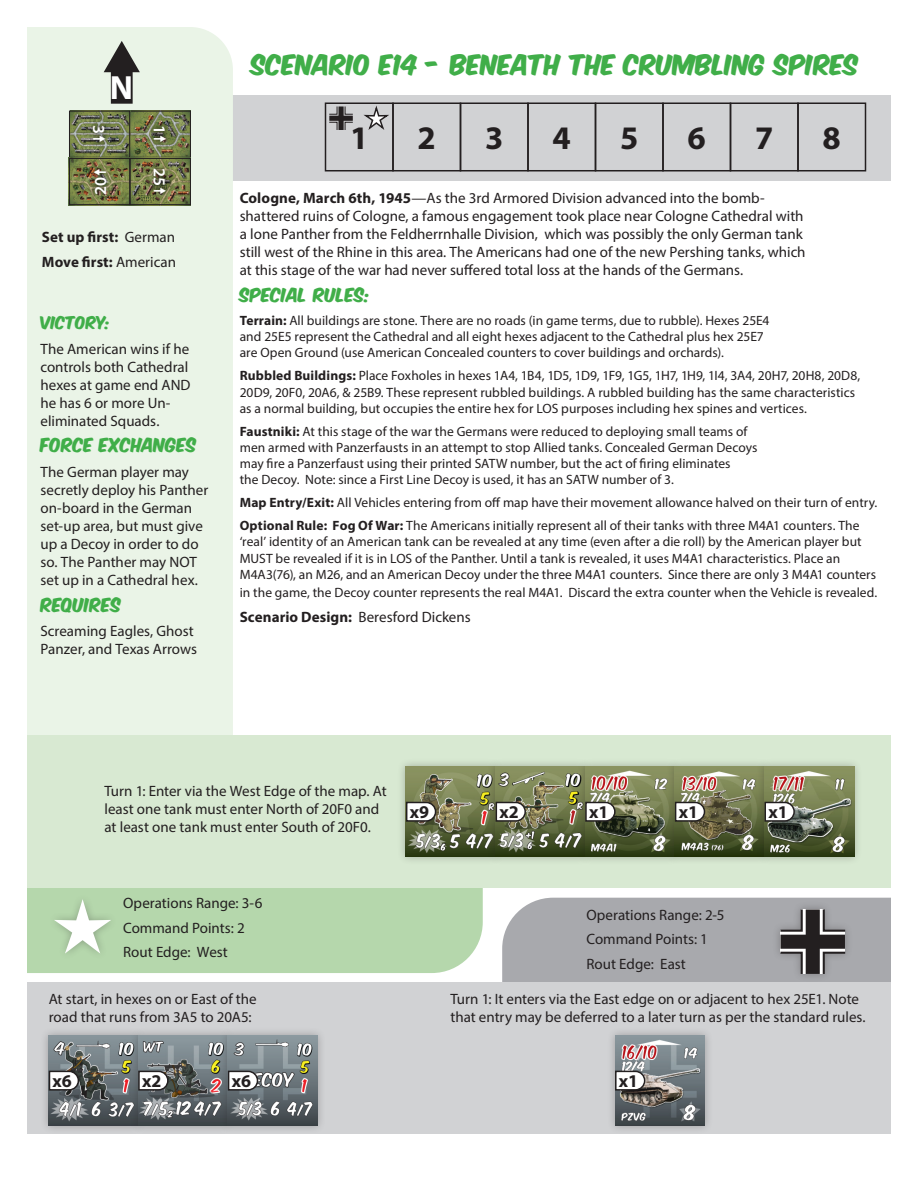
<style>
.page{position:relative;width:918px;height:1188px;background:#fff}
.page>*{position:absolute;margin:0;border:0;box-sizing:border-box;transform-origin:0 0}
.t1{font:700 33.6px "Myriad Pro";color:#fff}
.t2{font:700 33px "Myriad Pro";color:#231f20}
.t3{font:24px "Komika Axis";color:#40ae49}
.t4{font:700 18px "Myriad Pro";color:#231f20}
.t5{font:600 16.8px "Myriad Pro";color:#fff}
.t6{font:16.5px "Komika Axis";letter-spacing:.005em;color:#40ae49}
.t7{font:15px/18px "Myriad Pro";color:#231f20}
.t8{font:700 15px/24.8px "Myriad Pro";letter-spacing:.005em;color:#231f20}
.t9{font:15px "Komika Axis";color:#40ae49}
.t10{font:13.5px/16.2px "Myriad Pro";color:#231f20}
.s1{font-weight:400}
.s2{font-weight:700}
</style>
<div class="page">
<div style="left:152px;top:95px;width:739px;height:85px;background:#d1d2d4"></div>
<div style="left:27px;top:27px;width:206px;height:708px;background:#eaf4e7"></div>
<div style="left:27px;top:888px;width:456px;height:85px;background:#b5d7ac"></div>
<div style="left:27px;top:735px;width:864px;height:153px;background:#d8e9d2"></div>
<div style="left:27px;top:983px;width:864px;height:151px;background:#d1d2d4"></div>
<div style="left:47px;top:893px;width:71px;height:68px;background:#b5d7ac"></div>
<svg style="left:54px;top:899px;width:57px;height:54px"></svg>
<svg style="left:502px;top:898px;width:389px;height:85px;background:#a3a3a7"></svg>
<div style="left:797px;top:102px;width:69px;height:69px;border:2px solid #231f20"></div>
<div style="left:392px;top:102px;width:69px;height:69px;border:2px solid #231f20"></div>
<div style="left:730px;top:102px;width:69px;height:69px;border:2px solid #231f20"></div>
<div style="left:325px;top:102px;width:69px;height:69px;border:2px solid #231f20"></div>
<div style="left:460px;top:102px;width:69px;height:69px;border:2px solid #231f20"></div>
<div style="left:527px;top:102px;width:69px;height:69px;border:2px solid #231f20"></div>
<div style="left:595px;top:102px;width:69px;height:69px;border:2px solid #231f20"></div>
<div style="left:662px;top:102px;width:69px;height:69px;border:2px solid #231f20"></div>
<svg style="left:104px;top:41px;width:36px;height:63px;background:#7c7e79"></svg>
<img style="left:132px;top:113px;width:57px;height:43px">
<div style="left:130px;top:111px;width:61px;height:47px;border:1px solid #231f20"></div>
<svg style="left:71px;top:113px;width:57px;height:43px;background:#747c57"></svg>
<div style="left:69px;top:111px;width:61px;height:47px;border:1px solid #231f20"></div>
<img style="left:71px;top:160px;width:57px;height:43px">
<div style="left:69px;top:158px;width:61px;height:47px;border:1px solid #231f20"></div>
<img style="left:132px;top:160px;width:57px;height:43px">
<div style="left:130px;top:158px;width:61px;height:47px;border:1px solid #231f20"></div>
<div style="left:149px;top:122px;width:21px;height:24px;background:#231f20;opacity:.75"></div>
<div style="left:88px;top:122px;width:21px;height:24px;background:#231f20;opacity:.75"></div>
<div style="left:90px;top:165px;width:21px;height:34px;background:#231f20;opacity:.75"></div>
<div style="left:149px;top:164px;width:21px;height:34px;background:#231f20;opacity:.75"></div>
<div style="left:398px;top:758px;width:106px;height:107px;background:#231f20;opacity:.3"></div>
<img style="left:406px;top:767px;width:81px;height:90px">
<svg style="left:405px;top:801px;width:32px;height:21px"></svg>
<div style="left:487px;top:758px;width:107px;height:107px;background:#231f20;opacity:.3"></div>
<svg style="left:495px;top:801px;width:32px;height:21px"></svg>
<div style="left:577px;top:758px;width:106px;height:107px;background:#231f20;opacity:.3"></div>
<svg style="left:584px;top:801px;width:32px;height:21px"></svg>
<div style="left:666px;top:758px;width:107px;height:107px;background:#231f20;opacity:.3"></div>
<svg style="left:674px;top:801px;width:32px;height:21px"></svg>
<div style="left:756px;top:758px;width:107px;height:107px;background:#231f20;opacity:.3"></div>
<svg style="left:765px;top:767px;width:89px;height:90px;background:#757a5a"></svg>
<svg style="left:764px;top:801px;width:32px;height:21px"></svg>
<div style="left:40px;top:1027px;width:107px;height:107px;background:#231f20;opacity:.3"></div>
<img style="left:49px;top:1036px;width:81px;height:89px">
<svg style="left:48px;top:1070px;width:32px;height:21px"></svg>
<div style="left:130px;top:1027px;width:106px;height:107px;background:#231f20;opacity:.3"></div>
<svg style="left:137px;top:1070px;width:32px;height:21px"></svg>
<div style="left:219px;top:1027px;width:107px;height:107px;background:#231f20;opacity:.3"></div>
<svg style="left:227px;top:1070px;width:32px;height:21px"></svg>
<div style="left:607px;top:1027px;width:106px;height:107px;background:#231f20;opacity:.3"></div>
<img style="left:615px;top:1036px;width:90px;height:89px">
<svg style="left:614px;top:1070px;width:32px;height:21px"></svg>
<svg style="left:363px;top:106px;width:29px;height:26px"></svg>
<svg style="left:329px;top:106px;width:24px;height:24px"></svg>
<svg style="left:154px;top:135px;width:12px;height:7px"></svg>
<svg style="left:93px;top:135px;width:12px;height:7px"></svg>
<svg style="left:94px;top:169px;width:12px;height:7px"></svg>
<svg style="left:154px;top:187px;width:12px;height:7px"></svg>
<h1 class="t1" style="left:110px;top:66px;width:25px">N</h1>
<p class="t5" style="left:109px;top:125px;width:11px;rotate:90deg">3</p>
<p class="t5" style="left:90px;top:195px;width:20px;rotate:-90deg">20</p>
<p class="t5" style="left:170px;top:125px;width:11px;rotate:90deg">1</p>
<p class="t5" style="left:170px;top:168px;width:20px;rotate:90deg">25</p>
<p class="t8" style="left:42px;top:224px;width:136px">Set up first: <span class="s1">German<br></span>Move first: <span class="s1">American</span></p>
<p class="t9" style="left:40px;top:315px;width:72px">VICTORY:</p>
<p class="t7" style="left:40px;top:340px;width:152px">The American wins if he controls both Cathedral hexes at game end AND he has 6 or more Un&shy;eliminated Squads.</p>
<p class="t6" style="left:40px;top:437px;width:157px">FORCE EXCHANGES</p>
<p class="t7" style="left:40px;top:463px;width:169px">The German player may secretly deploy his Panther on-board in the German set-up area, but must give up a Decoy in order to do so. The Panther may NOT set up in a Cathedral hex.</p>
<p class="t6" style="left:40px;top:596px;width:82px">REQUIRES</p>
<p class="t7" style="left:40px;top:622px;width:158px">Screaming Eagles, Ghost<br>Panzer, and Texas Arrows</p>
<h3 class="t3" style="left:252px;top:53px;width:609px">SCENARIO E14 - BENEATH THE CRUMBLING SPIRES</h3>
<h2 class="t2" style="left:350px;top:117px;width:20px">1</h2>
<h2 class="t2" style="left:418px;top:117px;width:20px">2</h2>
<h2 class="t2" style="left:485px;top:117px;width:20px">3</h2>
<h2 class="t2" style="left:553px;top:117px;width:20px">4</h2>
<h2 class="t2" style="left:620px;top:117px;width:20px">5</h2>
<h2 class="t2" style="left:688px;top:117px;width:20px">6</h2>
<h2 class="t2" style="left:755px;top:117px;width:20px">7</h2>
<h2 class="t2" style="left:823px;top:117px;width:20px">8</h2>
<p class="t7" style="left:240px;top:189px;width:567px"><span class="s2">Cologne, March 6th, 1945</span>—As the 3rd Armored Division advanced into the bomb&shy;shattered ruins of Cologne, a famous engagement took place near Cologne Cathedral with a lone Panther from the Feldherrnhalle Division, which was possibly the only German tank still west of the Rhine in this area. The Americans had one of the new Pershing tanks, which at this stage of the war had never suffered total loss at the hands of the Germans.</p>
<p class="t6" style="left:240px;top:287px;width:132px">SPECIAL RULES:</p>
<p class="t10" style="left:240px;top:312px;width:531px"><span class="s2">Terrain:</span> All buildings are stone. There are no roads (in game terms, due to rubble). Hexes 25E4 and 25E5 represent the Cathedral and all eight hexes adjacent to the Cathedral plus hex 25E7 are Open Ground (use American Concealed counters to cover buildings and orchards).</p>
<p class="t10" style="left:240px;top:368px;width:622px"><span class="s2">Rubbled Buildings:</span> Place Foxholes in hexes 1A4, 1B4, 1D5, 1D9, 1F9, 1G5, 1H7, 1H9, 1I4, 3A4, 20H7, 20H8, 20D8,<br>20D9, 20F0, 20A6, &amp; 25B9. These represent rubbled buildings. A rubbled building has the same characteristics as a normal building, but occupies the entire hex for LOS purposes including hex spines and vertices.</p>
<p class="t10" style="left:240px;top:423px;width:519px"><span class="s2">Faustniki:</span> At this stage of the war the Germans were reduced to deploying small teams of men armed with Panzerfausts in an attempt to stop Allied tanks. Concealed German Decoys may fire a Panzerfaust using their printed SATW number, but the act of firing eliminates<br>the Decoy. Note: since a First Line Decoy is used, it has an SATW number of 3.</p>
<p class="t10" style="left:240px;top:491px;width:639px;line-height:23px"><span class="s2">Map Entry/Exit:</span> All Vehicles entering from off map have their movement allowance halved on their turn of entry.<br><span class="s2">Optional Rule: Fog Of War:</span> The Americans initially represent all of their tanks with three M4A1 counters. The</p>
<p class="t10" style="left:240px;top:534px;width:638px">‘real’ identity of an American tank can be revealed at any time (even after a die roll) by the American player but<br>MUST be revealed if it is in LOS of the Panther. Until a tank is revealed, it uses M4A1 characteristics. Place an<br>M4A3(76), an M26, and an American Decoy under the three M4A1 counters. Since there are only 3 M4A1 counters</p>
<p class="t10" style="left:240px;top:584px;width:639px">in the game, the Decoy counter represents the real M4A1. Discard the extra counter when the Vehicle is revealed.</p>
<p class="t7" style="left:240px;top:607px;width:232px"><span class="s2">Scenario Design:</span> Beresford Dickens</p>
<p class="t7" style="left:104px;top:782px;width:284px">Turn 1: Enter via the West Edge of the map. At least one tank must enter North of 20F0 and at least one tank must enter South of 20F0.</p>
<h3 class="t4" style="left:410px;top:800px;width:21px">x9</h3>
<h3 class="t4" style="left:499px;top:800px;width:21px">x2</h3>
<h3 class="t4" style="left:589px;top:800px;width:21px">x1</h3>
<h3 class="t4" style="left:679px;top:800px;width:21px">x1</h3>
<h3 class="t4" style="left:768px;top:800px;width:21px">x1</h3>
<p class="t7" style="left:123px;top:890px;width:141px;line-height:24.8px">Operations Range: 3-6<br>Command Points: 2<br>Rout Edge: West</p>
<p class="t7" style="left:586px;top:902px;width:140px;line-height:24.8px">Operations Range: 2-5<br>Command Points: 1<br>Rout Edge: East</p>
<p class="t7" style="left:49px;top:990px;width:209px">At start, in hexes on or East of the road that runs from 3A5 to 20A5:</p>
<p class="t7" style="left:450px;top:990px;width:417px">Turn 1: It enters via the East edge on or adjacent to hex 25E1. Note that entry may be deferred to a later turn as per the standard rules.</p>
<h3 class="t4" style="left:53px;top:1069px;width:21px">x6</h3>
<h3 class="t4" style="left:142px;top:1069px;width:21px">x2</h3>
<h3 class="t4" style="left:232px;top:1069px;width:21px">x6</h3>
<h3 class="t4" style="left:619px;top:1069px;width:21px">x1</h3>
</div>
